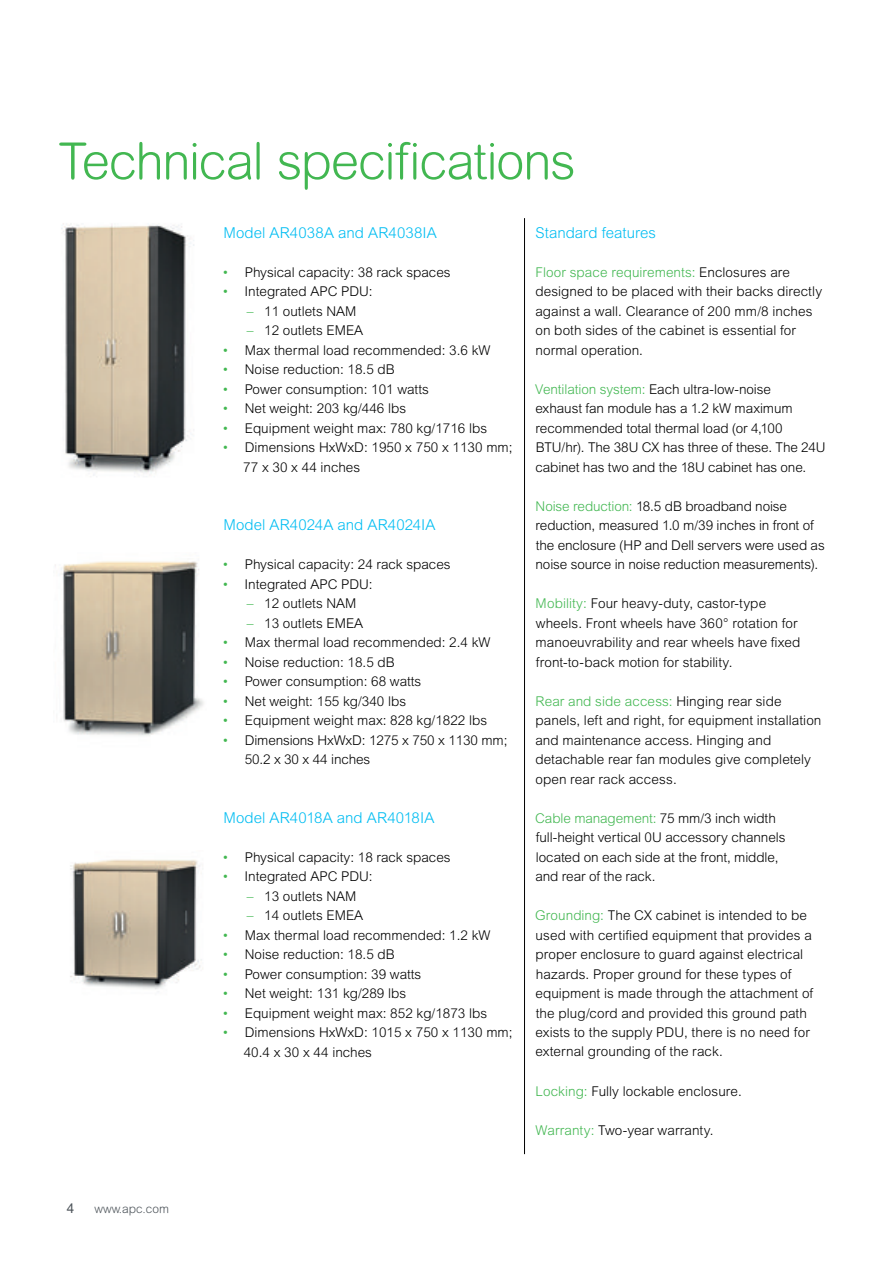
<style>
.page{position:relative;width:893px;height:1263px;background:#fff}
.page>*{position:absolute;margin:0;border:0;box-sizing:border-box;transform-origin:0 0}
.t1{font:300 51px "Arial Rounded MT Pro";letter-spacing:-.025em;color:#42b751}
.t2{font:300 15px "Arial MT Std";letter-spacing:.005em;color:#01bdf2}
.t3{font:300 13.5px/19.5px "Arial MT Std";color:#000}
.t4{font:13.5px "Arial MT Std";color:#4d545a}
.t5{font:300 12px "Arial Rounded MT Pro";color:#4d545a}
.s1{color:#42b751}
</style>
<div class="page">
<img style="left:61px;top:223px;width:133px;height:253px">
<img style="left:55px;top:561px;width:149px;height:175px">
<img style="left:70px;top:859px;width:133px;height:131px">
<hr style="left:524px;top:218px;width:1px;height:936px;background:#000">
<h1 class="t1" style="left:59px;top:132px;width:518px">Technical specifications</h1>
<p class="t2" style="left:223px;top:224px;width:215px">Model AR4038A and AR4038IA</p>
<p class="t3" style="left:222px;top:262px;width:230px"><span class="s1">•</span> Physical capacity: 38 rack spaces</p>
<p class="t3" style="left:222px;top:281px;width:152px"><span class="s1">•</span> Integrated APC PDU:</p>
<p class="t3" style="left:247px;top:301px;width:111px"><span class="s1">–</span> 11 outlets NAM</p>
<p class="t3" style="left:247px;top:320px;width:118px"><span class="s1">–</span> 12 outlets EMEA</p>
<p class="t3" style="left:222px;top:340px;width:270px"><span class="s1">•</span> Max thermal load recommended: 3.6 kW</p>
<p class="t3" style="left:222px;top:359px;width:174px"><span class="s1">•</span> Noise reduction: 18.5 dB</p>
<p class="t3" style="left:222px;top:379px;width:208px"><span class="s1">•</span> Power consumption: 101 watts</p>
<p class="t3" style="left:222px;top:398px;width:186px"><span class="s1">•</span> Net weight: 203 kg/446 lbs</p>
<p class="t3" style="left:222px;top:418px;width:267px"><span class="s1">•</span> Equipment weight max: 780 kg/1716 lbs</p>
<p class="t3" style="left:243px;top:437px;width:271px;text-indent:-21px"><span class="s1">•</span> Dimensions HxWxD: 1950 x 750 x 1130 mm;<br>77 x 30 x 44 inches</p>
<p class="t2" style="left:535px;top:224px;width:122px">Standard features</p>
<p class="t3" style="left:535px;top:262px;width:288px"><span class="s1">Floor space requirements:</span> Enclosures are designed to be placed with their backs directly against a wall. Clearance of 200 mm/8 inches on both sides of the cabinet is essential for normal operation.</p>
<p class="t3" style="left:535px;top:379px;width:292px"><span class="s1">Ventilation system:</span> Each ultra-low-noise<br>exhaust fan module has a 1.2 kW maximum recommended total thermal load (or 4,100<br>BTU/hr). The 38U CX has three of these. The 24U cabinet has two and the 18U cabinet has one.</p>
<p class="t3" style="left:536px;top:496px;width:291px"><span class="s1">Noise reduction:</span> 18.5 dB broadband noise reduction, measured 1.0 m/39 inches in front of the enclosure (HP and Dell servers were used as noise source in noise reduction measurements).</p>
<p class="t3" style="left:536px;top:593px;width:266px"><span class="s1">Mobility:</span> Four heavy-duty, castor-type wheels. Front wheels have 360° rotation for manoeuvrability and rear wheels have fixed front-to-back motion for stability.</p>
<p class="t3" style="left:535px;top:691px;width:288px"><span class="s1">Rear and side access:</span> Hinging rear side panels, left and right, for equipment installation and maintenance access. Hinging and detachable rear fan modules give completely open rear rack access.</p>
<p class="t3" style="left:535px;top:808px;width:252px"><span class="s1">Cable management:</span> 75 mm/3 inch width full-height vertical 0U accessory channels located on each side at the front, middle, and rear of the rack.</p>
<p class="t3" style="left:535px;top:905px;width:280px"><span class="s1">Grounding:</span> The CX cabinet is intended to be used with certified equipment that provides a proper enclosure to guard against electrical hazards. Proper ground for these types of equipment is made through the attachment of the plug/cord and provided this ground path exists to the supply PDU, there is no need for external grounding of the rack.</p>
<p class="t3" style="left:536px;top:1081px;width:208px"><span class="s1">Locking:</span> Fully lockable enclosure.</p>
<p class="t3" style="left:536px;top:1120px;width:180px"><span class="s1">Warranty:</span> Two-year warranty.</p>
<p class="t2" style="left:223px;top:516px;width:214px">Model AR4024A and AR4024IA</p>
<p class="t3" style="left:222px;top:555px;width:230px"><span class="s1">•</span> Physical capacity: 24 rack spaces</p>
<p class="t3" style="left:222px;top:574px;width:152px"><span class="s1">•</span> Integrated APC PDU:</p>
<p class="t3" style="left:247px;top:593px;width:111px"><span class="s1">–</span> 12 outlets NAM</p>
<p class="t3" style="left:247px;top:613px;width:118px"><span class="s1">–</span> 13 outlets EMEA</p>
<p class="t3" style="left:222px;top:632px;width:270px"><span class="s1">•</span> Max thermal load recommended: 2.4 kW</p>
<p class="t3" style="left:222px;top:652px;width:174px"><span class="s1">•</span> Noise reduction: 18.5 dB</p>
<p class="t3" style="left:222px;top:671px;width:201px"><span class="s1">•</span> Power consumption: 68 watts</p>
<p class="t3" style="left:222px;top:691px;width:186px"><span class="s1">•</span> Net weight: 155 kg/340 lbs</p>
<p class="t3" style="left:222px;top:710px;width:267px"><span class="s1">•</span> Equipment weight max: 828 kg/1822 lbs</p>
<p class="t3" style="left:245px;top:730px;width:264px;text-indent:-23px"><span class="s1">•</span> Dimensions HxWxD: 1275 x 750 x 1130 mm;<br>50.2 x 30 x 44 inches</p>
<p class="t2" style="left:223px;top:809px;width:213px">Model AR4018A and AR4018IA</p>
<p class="t3" style="left:222px;top:847px;width:230px"><span class="s1">•</span> Physical capacity: 18 rack spaces</p>
<p class="t3" style="left:222px;top:866px;width:152px"><span class="s1">•</span> Integrated APC PDU:</p>
<p class="t3" style="left:247px;top:886px;width:111px"><span class="s1">–</span> 13 outlets NAM</p>
<p class="t3" style="left:247px;top:905px;width:118px"><span class="s1">–</span> 14 outlets EMEA</p>
<p class="t3" style="left:222px;top:925px;width:270px"><span class="s1">•</span> Max thermal load recommended: 1.2 kW</p>
<p class="t3" style="left:222px;top:944px;width:174px"><span class="s1">•</span> Noise reduction: 18.5 dB</p>
<p class="t3" style="left:222px;top:964px;width:201px"><span class="s1">•</span> Power consumption: 39 watts</p>
<p class="t3" style="left:222px;top:983px;width:186px"><span class="s1">•</span> Net weight: 131 kg/289 lbs</p>
<p class="t3" style="left:222px;top:1003px;width:267px"><span class="s1">•</span> Equipment weight max: 852 kg/1873 lbs</p>
<p class="t3" style="left:244px;top:1022px;width:270px;text-indent:-22px"><span class="s1">•</span> Dimensions HxWxD: 1015 x 750 x 1130 mm;<br>40.4 x 30 x 44 inches</p>
<p class="t4" style="left:67px;top:1200px;width:9px">4</p>
<p class="t5" style="left:95px;top:1201px;width:76px">www.apc.com</p>
</div>
